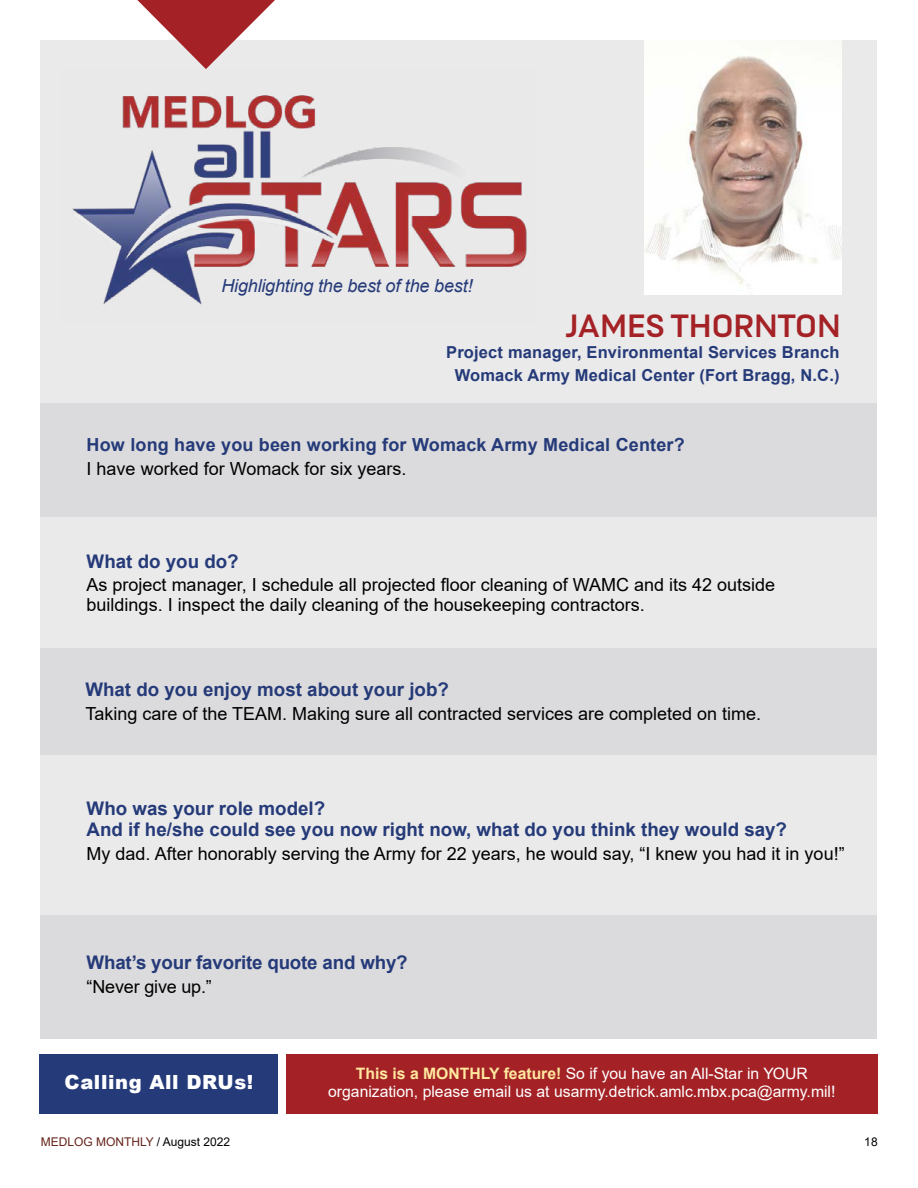
<style>
.page{position:relative;width:918px;height:1188px;background:#fff}
.page>*{position:absolute;margin:0;border:0;box-sizing:border-box;transform-origin:0 0}
.t1{font:36px "US Army";letter-spacing:-.02em;color:#a42226}
.t2{font:900 19.5px "Arial";letter-spacing:.03em;color:#fff}
.t3{font:700 18.75px/21px "Arial";color:#253a78}
.t4{font:18px/19.4px "Arial";color:#000}
.t5{font:700 18px "Arial";letter-spacing:.01em;color:#253a78}
.t6{font:italic 18px "Arial";letter-spacing:-.01em;color:#253a78}
.t7{font:700 16.5px/22.8px "Arial";letter-spacing:.01em;color:#253a78;text-align:center}
.t8{font:15.75px/17.4px "Arial";color:#fff;text-align:center}
.t9{font:12px "Arial";color:#66241b}
.t10{font:12px "Arial";color:#000}
.s1{font-weight:700;color:#ffe79e}
.s2{color:#000}
</style>
<div class="page">
<div style="left:40px;top:40px;width:838px;height:998px;background:#eaeaeb"></div>
<div style="left:40px;top:403px;width:838px;height:113px;background:#dbdbdd"></div>
<img style="left:645px;top:40px;width:196px;height:255px">
<div style="left:40px;top:649px;width:838px;height:106px;background:#dbdbdd"></div>
<div style="left:286px;top:1054px;width:592px;height:60px;background:#a42226"></div>
<img style="left:72px;top:95px;width:455px;height:210px">
<svg style="left:137px;top:0;width:138px;height:69px"></svg>
<div style="left:39px;top:1054px;width:239px;height:60px;background:#253a78"></div>
<div style="left:40px;top:915px;width:838px;height:123px;background:#dbdbdd"></div>
<p class="t6" style="left:221px;top:274px;width:253px">Highlighting the best of the best!</p>
<h1 class="t1" style="left:566px;top:306px;width:277px">JAMES THORNTON</h1>
<p class="t7" style="left:446px;top:341px;width:395px">Project manager, Environmental Services Branch<br>Womack Army Medical Center (Fort Bragg, N.C.)</p>
<p class="t5" style="left:87px;top:432px;width:600px">How long have you been working for Womack Army Medical Center?</p>
<p class="t4" style="left:87px;top:459px;width:321px">I have worked for Womack for six years.</p>
<p class="t3" style="left:87px;top:551px;width:154px">What do you do?</p>
<p class="t4" style="left:87px;top:575px;width:690px">As project manager, I schedule all projected floor cleaning of WAMC and its 42 outside buildings. I inspect the daily cleaning of the housekeeping contractors.</p>
<p class="t3" style="left:85px;top:679px;width:365px">What do you enjoy most about your job?</p>
<p class="t4" style="left:85px;top:704px;width:677px">Taking care of the TEAM. Making sure all contracted services are completed on time.</p>
<p class="t3" style="left:87px;top:798px;width:702px">Who was your role model?<br>And if he/she could see you now right now, what do you think they would say?</p>
<p class="t4" style="left:87px;top:844px;width:760px">My dad. After honorably serving the Army for 22 years, he would say, “I knew you had it in you!”</p>
<p class="t3" style="left:87px;top:952px;width:323px">What’s your favorite quote and why?</p>
<p class="t4" style="left:87px;top:977px;width:127px">“Never give up.”</p>
<p class="t2" style="left:65px;top:1068px;width:190px">Calling All DRUs!</p>
<p class="t8" style="left:328px;top:1065px;width:509px"><span class="s1">This is a MONTHLY feature!</span> So if you have an All-Star in YOUR organization, please email us at usarmy.detrick.amlc.mbx.pca@army.mil!</p>
<p class="t9" style="left:41px;top:1133px;width:191px">MEDLOG MONTHLY <span class="s2">/ August 2022</span></p>
<p class="t10" style="left:864px;top:1133px;width:15px">18</p>
</div>
